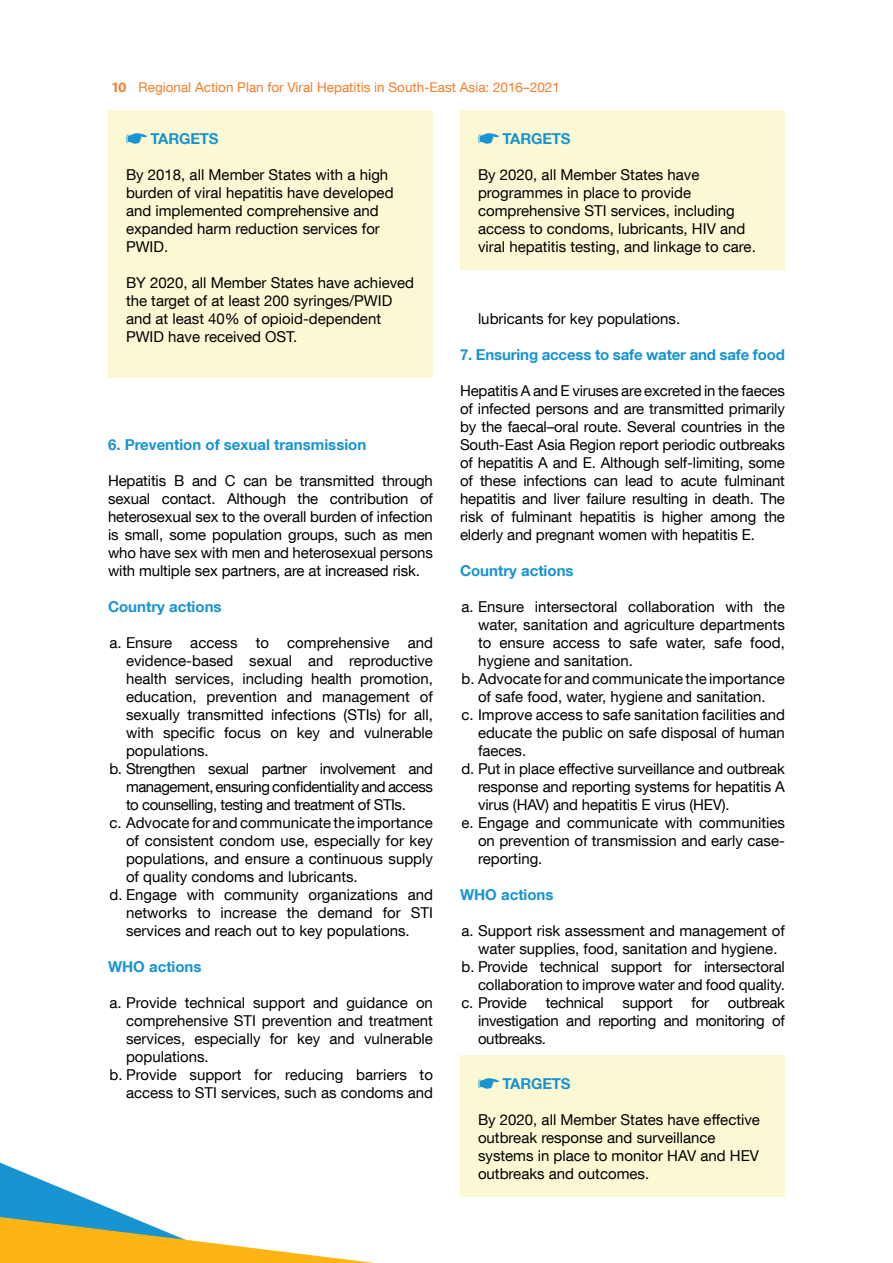
<style>
.page{position:relative;width:893px;height:1263px;background:#fff}
.page>*{position:absolute;margin:0;border:0;box-sizing:border-box;transform-origin:0 0}
.t1{font:15px/18px "Helvetica Neue LT Com";color:#000}
.t2{font:700 15px "Helvetica Neue LT Com";color:#1794d1}
.t3{font:15px "Helvetica Neue LT Com";letter-spacing:-.03em;color:#000}
.t4{font:15px "Helvetica Neue LT Com";letter-spacing:-.02em;color:#000}
.t5{font:13.5px "Helvetica Neue LT Com";color:#f57e29}
.s1{font-family:"Ideal Sans";font-weight:600}
</style>
<div class="page">
<svg style="left:0;top:1162px;width:59px;height:25px"></svg>
<svg style="left:0;top:1187px;width:374px;height:76px"></svg>
<div style="left:460px;top:110px;width:325px;height:160px;background:#fcf8d4"></div>
<div style="left:460px;top:1055px;width:325px;height:142px;background:#fcf8d4"></div>
<div style="left:108px;top:110px;width:325px;height:268px;background:#fcf8d4"></div>
<p class="t5" style="left:113px;top:79px;width:449px"><span class="s1">10</span> Regional Action Plan for Viral Hepatitis in South-East Asia: 2016–2021</p>
<p class="t2" style="left:502px;top:130px;width:19px">Targets</p>
<p class="t1" style="left:478px;top:166px;width:279px">By 2020, all Member States have programmes in place to provide comprehensive STI services, including access to condoms, lubricants, HIV and viral hepatitis testing, and linkage to care.</p>
<p class="t2" style="left:150px;top:130px;width:19px">Targets</p>
<p class="t1" style="left:126px;top:166px;width:269px">By 2018, all Member States with a high burden of viral hepatitis have developed and implemented comprehensive and expanded harm reduction services for<br>PWID.</p>
<p class="t1" style="left:126px;top:274px;width:290px">BY 2020, all Member States have achieved the target of at least 200 syringes/PWID and at least 40% of opioid-dependent PWID have received OST.</p>
<p class="t1" style="left:478px;top:309px;width:204px">lubricants for key populations.</p>
<p class="t2" style="left:460px;top:345px;width:326px">7. Ensuring access to safe water and safe food</p>
<p class="t1" style="left:460px;top:381px;width:326px;text-align:justify">Hepatitis A and E viruses are excreted in the faeces of infected persons and are transmitted primarily by the faecal–oral route. Several countries in the South-East Asia Region report periodic outbreaks of hepatitis A and E. Although self-limiting, some of these infections can lead to acute fulminant hepatitis and liver failure resulting in death. The risk of fulminant hepatitis is higher among the elderly and pregnant women with hepatitis E.</p>
<p class="t2" style="left:460px;top:561px;width:115px">Country actions</p>
<p class="t1" style="left:461px;top:597px;width:325px">a. Ensure intersectoral collaboration with the</p>
<p class="t1" style="left:478px;top:615px;width:308px">water, sanitation and agriculture departments</p>
<p class="t1" style="left:478px;top:633px;width:308px">to ensure access to safe water, safe food,</p>
<p class="t1" style="left:478px;top:651px;width:157px">hygiene and sanitation.</p>
<p class="t1" style="left:461px;top:669px;width:325px">b. Advocate for and communicate the importance</p>
<p class="t1" style="left:478px;top:687px;width:289px">of safe food, water, hygiene and sanitation.</p>
<p class="t1" style="left:461px;top:705px;width:325px">c. Improve access to safe sanitation facilities and</p>
<p class="t1" style="left:478px;top:723px;width:308px">educate the public on safe disposal of human</p>
<p class="t1" style="left:478px;top:741px;width:50px">faeces.</p>
<p class="t1" style="left:461px;top:759px;width:325px">d. Put in place effective surveillance and outbreak</p>
<p class="t1" style="left:478px;top:777px;width:308px">response and reporting systems for hepatitis A</p>
<p class="t1" style="left:478px;top:795px;width:253px">virus (HAV) and hepatitis E virus (HEV).</p>
<p class="t1" style="left:461px;top:813px;width:325px">e. Engage and communicate with communities</p>
<p class="t1" style="left:478px;top:831px;width:308px">on prevention of transmission and early case-</p>
<p class="t1" style="left:478px;top:849px;width:66px">reporting.</p>
<p class="t2" style="left:460px;top:885px;width:95px">WHO actions</p>
<p class="t1" style="left:461px;top:921px;width:325px">a. Support risk assessment and management of</p>
<p class="t1" style="left:478px;top:939px;width:301px">water supplies, food, sanitation and hygiene.</p>
<p class="t1" style="left:461px;top:957px;width:325px">b. Provide technical support for intersectoral</p>
<p class="t1" style="left:478px;top:975px;width:308px">collaboration to improve water and food quality.</p>
<p class="t4" style="left:461px;top:993px;width:67px">c. Provide</p>
<p class="t4" style="left:546px;top:993px;width:59px">technical</p>
<p class="t4" style="left:623px;top:993px;width:52px">support</p>
<p class="t1" style="left:692px;top:993px;width:19px">for</p>
<p class="t2" style="left:108px;top:435px;width:260px">6. Prevention of sexual transmission</p>
<p class="t1" style="left:108px;top:471px;width:326px;text-align:justify">Hepatitis B and C can be transmitted through sexual contact. Although the contribution of heterosexual sex to the overall burden of infection is small, some population groups, such as men who have sex with men and heterosexual persons with multiple sex partners, are at increased risk.</p>
<p class="t2" style="left:108px;top:597px;width:115px">Country actions</p>
<p class="t1" style="left:109px;top:633px;width:325px">a. Ensure access to comprehensive and</p>
<p class="t1" style="left:126px;top:651px;width:308px">evidence-based sexual and reproductive</p>
<p class="t1" style="left:126px;top:669px;width:308px">health services, including health promotion,</p>
<p class="t1" style="left:126px;top:687px;width:308px">education, prevention and management of</p>
<p class="t1" style="left:126px;top:705px;width:308px">sexually transmitted infections (STIs) for all,</p>
<p class="t1" style="left:126px;top:723px;width:308px">with specific focus on key and vulnerable</p>
<p class="t1" style="left:126px;top:741px;width:84px">populations.</p>
<p class="t3" style="left:109px;top:759px;width:325px">b. Strengthen sexual partner involvement and</p>
<p class="t3" style="left:126px;top:777px;width:308px">management, ensuring confidentiality and access</p>
<p class="t3" style="left:126px;top:795px;width:281px">to counselling, testing and treatment of STIs.</p>
<p class="t1" style="left:109px;top:813px;width:325px">c. Advocate for and communicate the importance</p>
<p class="t1" style="left:126px;top:831px;width:308px">of consistent condom use, especially for key</p>
<p class="t1" style="left:126px;top:849px;width:308px">populations, and ensure a continuous supply</p>
<p class="t1" style="left:126px;top:867px;width:233px">of quality condoms and lubricants.</p>
<p class="t1" style="left:109px;top:885px;width:325px">d. Engage with community organizations and</p>
<p class="t1" style="left:126px;top:903px;width:308px">networks to increase the demand for STI</p>
<p class="t1" style="left:126px;top:921px;width:285px">services and reach out to key populations.</p>
<p class="t2" style="left:108px;top:957px;width:95px">WHO actions</p>
<p class="t1" style="left:109px;top:993px;width:325px">a. Provide technical support and guidance on</p>
<p class="t1" style="left:126px;top:1011px;width:308px">comprehensive STI prevention and treatment</p>
<p class="t1" style="left:126px;top:1029px;width:308px">services, especially for key and vulnerable</p>
<p class="t1" style="left:126px;top:1047px;width:84px">populations.</p>
<p class="t1" style="left:109px;top:1065px;width:325px">b. Provide support for reducing barriers to</p>
<p class="t1" style="left:126px;top:1083px;width:308px">access to STI services, such as condoms and</p>
<p class="t1" style="left:478px;top:993px;width:308px;text-align:justify;text-indent:250px">outbreak investigation and reporting and monitoring of outbreaks.</p>
<p class="t2" style="left:502px;top:1074px;width:19px">Targets</p>
<p class="t1" style="left:478px;top:1110px;width:284px">By 2020, all Member States have effective outbreak response and surveillance systems in place to monitor HAV and HEV outbreaks and outcomes.</p>
</div>
